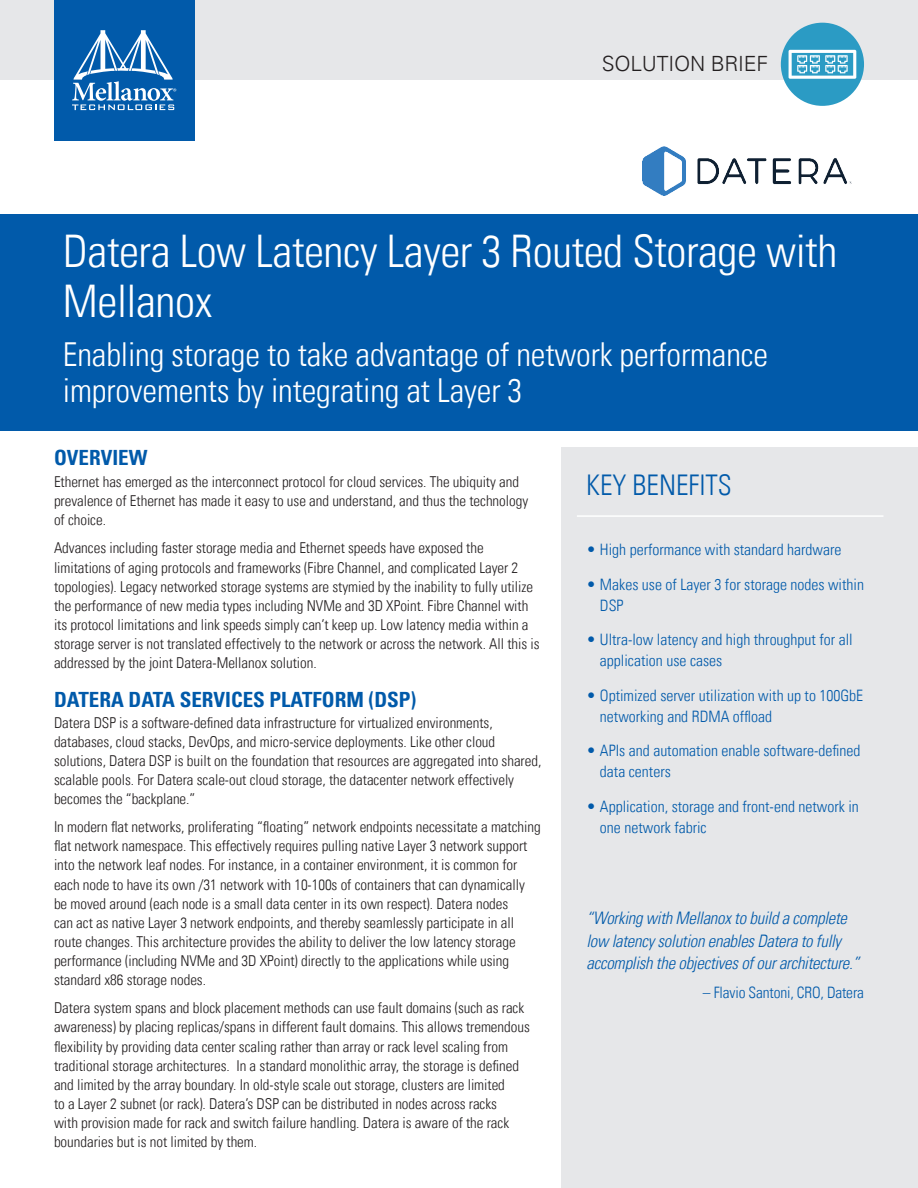
<style>
.page{position:relative;width:918px;height:1188px;background:#fff}
.page>*{position:absolute;margin:0;border:0;box-sizing:border-box;transform-origin:0 0}
.t1{font:300 condensed 45px/50.4px "Univers LT";letter-spacing:-.01em;color:#fff}
.t2{font:300 condensed 33px/36px "Univers LT";letter-spacing:-.005em;color:#fff}
.t3{font:300 condensed 28.5px "Univers LT";color:#015aaa}
.t4{font:700 condensed 21px "Univers LT";color:#015aaa}
.t5{font:300 21px "Univers";letter-spacing:-.01em;color:#231f20}
.t6{font:italic 300 condensed 17.25px/22.5px "Univers LT";letter-spacing:-.015em;color:#015aaa}
.t7{font:300 condensed 15.75px/21px "Univers LT";color:#015aaa}
.t8{font:300 condensed 15px/19px "Univers LT";letter-spacing:-.005em;color:#231f20}
</style>
<div class="page">
<div style="left:0;top:0;width:918px;height:80px;background:#e6e7e9"></div>
<div style="left:54px;top:0;width:140px;height:140px;background:#015aaa"></div>
<svg style="left:72px;top:30px;width:104px;height:80px"></svg>
<div style="left:561px;top:447px;width:357px;height:741px;background:#e6e7e9"></div>
<div style="left:0;top:214px;width:918px;height:216px;background:#015aaa"></div>
<hr style="left:577px;top:515px;width:306px;height:2px;background:#fff">
<img style="left:642px;top:147px;width:210px;height:48px">
<div style="left:781px;top:23px;width:83px;height:83px;background:#2b9bc4;border-radius:50%"></div>
<svg style="left:789px;top:50px;width:67px;height:29px"></svg>
<h3 class="t5" style="left:602px;top:51px;width:168px">SOLUTION BRIEF</h3>
<h1 class="t1" style="left:63px;top:226px;width:776px">Datera Low Latency Layer 3 Routed Storage with<br>Mellanox</h1>
<h2 class="t2" style="left:63px;top:336px;width:707px">Enabling storage to take advantage of network performance improvements by integrating at Layer 3</h2>
<h3 class="t4" style="left:54px;top:445px;width:95px">OVERVIEW</h3>
<p class="t8" style="left:54px;top:472px;width:476px">Ethernet has emerged as the interconnect protocol for cloud services. The ubiquity and prevalence of Ethernet has made it easy to use and understand, and thus the technology of choice.</p>
<p class="t8" style="left:54px;top:539px;width:487px">Advances including faster storage media and Ethernet speeds have exposed the limitations of aging protocols and frameworks (Fibre Channel, and complicated Layer 2 topologies). Legacy networked storage systems are stymied by the inability to fully utilize the performance of new media types including NVMe and 3D XPoint. Fibre Channel with its protocol limitations and link speeds simply can’t keep up. Low latency media within a storage server is not translated effectively to the network or across the network. All this is addressed by the joint Datera-Mellanox solution.</p>
<h3 class="t4" style="left:54px;top:687px;width:364px">DATERA DATA SERVICES PLATFORM (DSP)</h3>
<p class="t8" style="left:54px;top:713px;width:489px">Datera DSP is a software-defined data infrastructure for virtualized environments, databases, cloud stacks, DevOps, and micro-service deployments. Like other cloud solutions, Datera DSP is built on the foundation that resources are aggregated into shared, scalable pools. For Datera scale-out cloud storage, the datacenter network effectively becomes the “backplane.”</p>
<p class="t8" style="left:54px;top:817px;width:488px">In modern flat networks, proliferating “floating” network endpoints necessitate a matching flat network namespace. This effectively requires pulling native Layer 3 network support into the network leaf nodes. For instance, in a container environment, it is common for each node to have its own /31 network with 10-100s of containers that can dynamically be moved around (each node is a small data center in its own respect). Datera nodes<br>can act as native Layer 3 network endpoints, and thereby seamlessly participate in all route changes. This architecture provides the ability to deliver the low latency storage performance (including NVMe and 3D XPoint) directly to the applications while using standard x86 storage nodes.</p>
<p class="t8" style="left:54px;top:998px;width:477px">Datera system spans and block placement methods can use fault domains (such as rack awareness) by placing replicas/spans in different fault domains. This allows tremendous flexibility by providing data center scaling rather than array or rack level scaling from traditional storage architectures. In a standard monolithic array, the storage is defined and limited by the array boundary. In old-style scale out storage, clusters are limited<br>to a Layer 2 subnet (or rack). Datera’s DSP can be distributed in nodes across racks<br>with provision made for rack and switch failure handling. Datera is aware of the rack boundaries but is not limited by them.</p>
<h3 class="t3" style="left:586px;top:468px;width:147px">KEY BENEFITS</h3>
<p class="t7" style="left:586px;top:539px;width:256px">• High performance with standard hardware</p>
<p class="t7" style="left:600px;top:574px;width:266px;text-indent:-13px">• Makes use of Layer 3 for storage nodes within<br>DSP</p>
<p class="t7" style="left:600px;top:629px;width:254px;text-indent:-13px">• Ultra-low latency and high throughput for all application use cases</p>
<p class="t7" style="left:600px;top:685px;width:265px;text-indent:-13px">• Optimized server utilization with up to 100GbE networking and RDMA offload</p>
<p class="t7" style="left:600px;top:740px;width:262px;text-indent:-13px">• APIs and automation enable software-defined data centers</p>
<p class="t7" style="left:600px;top:796px;width:260px;text-indent:-13px">• Application, storage and front-end network in one network fabric</p>
<p class="t6" style="left:586px;top:907px;width:274px">“Working with Mellanox to build a complete low latency solution enables Datera to fully accomplish the objectives of our architecture.”</p>
<p class="t7" style="left:703px;top:982px;width:163px">– Flavio Santoni, CRO, Datera</p>
</div>
